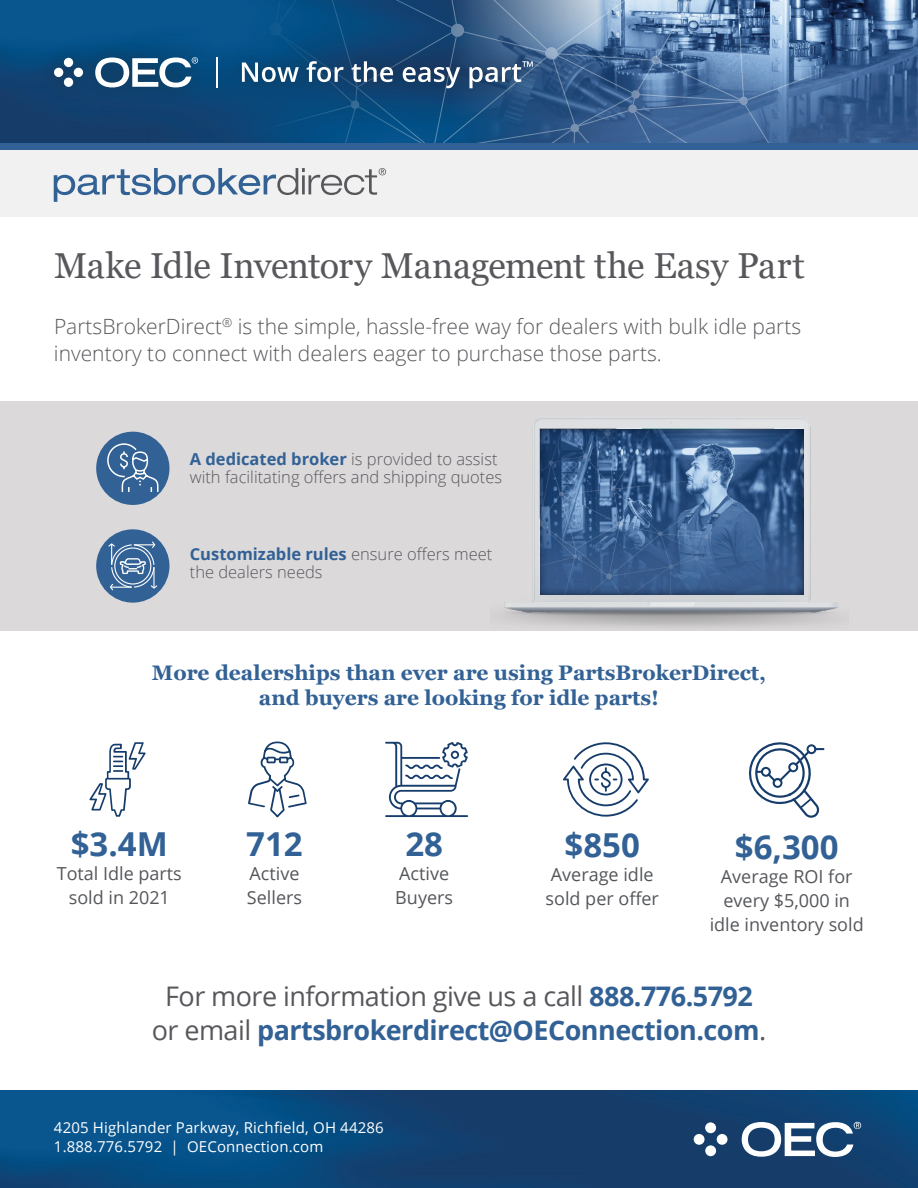
<style>
.page{position:relative;width:918px;height:1188px;background:#fff}
.page>*{position:absolute;margin:0;border:0;box-sizing:border-box;transform-origin:0 0}
.t1{font:36px "Georgia";letter-spacing:-.015em;color:#58575c}
.t2{font:700 33px "Open Sans";color:#326195}
.t3{font:700 27px/34.5px "Open Sans";letter-spacing:-.02em;color:#326195;text-align:center}
.t4{font:300 21px/27px "Open Sans";color:#58575c}
.t5{font:700 21px/25.2px "Georgia";color:#326195;text-align:center}
.t6{font:18px/24px "Open Sans";color:#54565a}
.t7{font:300 16.5px/18px "Open Sans";color:#58575c}
.t8{font:15px/19.5px "Open Sans";letter-spacing:.01em;color:#fff}
.s1{font-weight:700;color:#326195}
.s2{font-weight:400;color:#58575c}
</style>
<div class="page">
<div style="left:0;top:143px;width:918px;height:74px;background:#f1f1f1"></div>
<img style="left:0;top:1091px;width:918px;height:97px">
<img style="left:0;top:0;width:239px;height:144px">
<svg style="left:742px;top:1122px;width:119px;height:35px"></svg>
<div style="left:705px;top:1122px;width:11px;height:11px;background:#fff;border-radius:50%"></div>
<div style="left:717px;top:1134px;width:11px;height:11px;background:#fff;border-radius:50%"></div>
<div style="left:705px;top:1145px;width:11px;height:11px;background:#fff;border-radius:50%"></div>
<div style="left:694px;top:1134px;width:11px;height:11px;background:#fff;border-radius:50%"></div>
<div style="left:0;top:401px;width:918px;height:229px;background:#dbd9da"></div>
<svg style="left:89px;top:742px;width:57px;height:75px"></svg>
<svg style="left:385px;top:742px;width:83px;height:75px"></svg>
<svg style="left:248px;top:742px;width:59px;height:75px"></svg>
<svg style="left:749px;top:742px;width:75px;height:76px"></svg>
<svg style="left:563px;top:742px;width:86px;height:75px"></svg>
<div style="left:96px;top:432px;width:73px;height:73px;background:#326195;border-radius:50%"></div>
<div style="left:96px;top:529px;width:73px;height:74px;background:#326195;border-radius:50%"></div>
<svg style="left:106px;top:443px;width:53px;height:49px"></svg>
<svg style="left:108px;top:542px;width:49px;height:48px"></svg>
<img style="left:503px;top:418px;width:335px;height:209px">
<div style="left:539px;top:428px;width:267px;height:169px;background:#231f20;opacity:.75"></div>
<svg style="left:54px;top:168px;width:332px;height:34px"></svg>
<img style="left:846px;top:0;width:72px;height:144px">
<div style="left:0;top:144px;width:918px;height:6px;background:#326195"></div>
<div style="left:37px;top:39px;width:513px;height:67px;background:#231f20;opacity:.58"></div>
<svg style="left:239px;top:0;width:607px;height:144px;background:#3a6693"></svg>
<div style="left:64px;top:58px;width:9px;height:9px;background:#fff;border-radius:50%"></div>
<div style="left:54px;top:68px;width:9px;height:9px;background:#fff;border-radius:50%"></div>
<div style="left:74px;top:68px;width:9px;height:9px;background:#fff;border-radius:50%"></div>
<div style="left:64px;top:78px;width:9px;height:9px;background:#fff;border-radius:50%"></div>
<svg style="left:95px;top:57px;width:103px;height:30px"></svg>
<hr style="left:216px;top:57px;width:2px;height:31px;background:#fff">
<h1 class="t1" style="left:54px;top:244px;width:752px">Make Idle Inventory Management the Easy Part</h1>
<p class="t4" style="left:54px;top:313px;width:749px">PartsBrokerDirect<sup>®</sup> is the simple, hassle-free way for dealers with bulk idle parts inventory to connect with dealers eager to purchase those parts.</p>
<p class="t7" style="left:190px;top:450px;width:314px"><span class="s1">A dedicated broker</span> is provided to assist with facilitating offers and shipping quotes</p>
<p class="t7" style="left:190px;top:544px;width:304px"><span class="s1">Customizable rules</span> ensure offers meet the dealers needs</p>
<p class="t5" style="left:152px;top:660px;width:616px">More dealerships than ever are using PartsBrokerDirect, and buyers are looking for idle parts!</p>
<h2 class="t2" style="left:71px;top:820px;width:99px">$3.4M</h2>
<p class="t6" style="left:57px;top:861px;width:127px;text-align:center">Total Idle parts sold in 2021</p>
<h2 class="t2" style="left:246px;top:820px;width:58px">712</h2>
<p class="t6" style="left:247px;top:861px;width:57px">Active<br>Sellers</p>
<h2 class="t2" style="left:405px;top:820px;width:39px">28</h2>
<p class="t6" style="left:395px;top:861px;width:59px">Active<br>Buyers</p>
<h2 class="t2" style="left:565px;top:822px;width:77px">$850</h2>
<p class="t6" style="left:546px;top:862px;width:115px">Average idle sold per offer</p>
<h2 class="t2" style="left:735px;top:824px;width:105px">$6,300</h2>
<p class="t6" style="left:710px;top:864px;width:156px;text-align:center">Average ROI for every $5,000 in idle inventory sold</p>
<p class="t3" style="left:152px;top:978px;width:616px"><span class="s2">For more information give us a call</span> 888.776.5792 <span class="s2">or email</span> partsbrokerdirect@OEConnection.com<span class="s2">.</span></p>
<p class="t8" style="left:54px;top:1117px;width:331px">4205 Highlander Parkway, Richfield, OH 44286<br>1.888.776.5792 | OEConnection.com</p>
</div>
